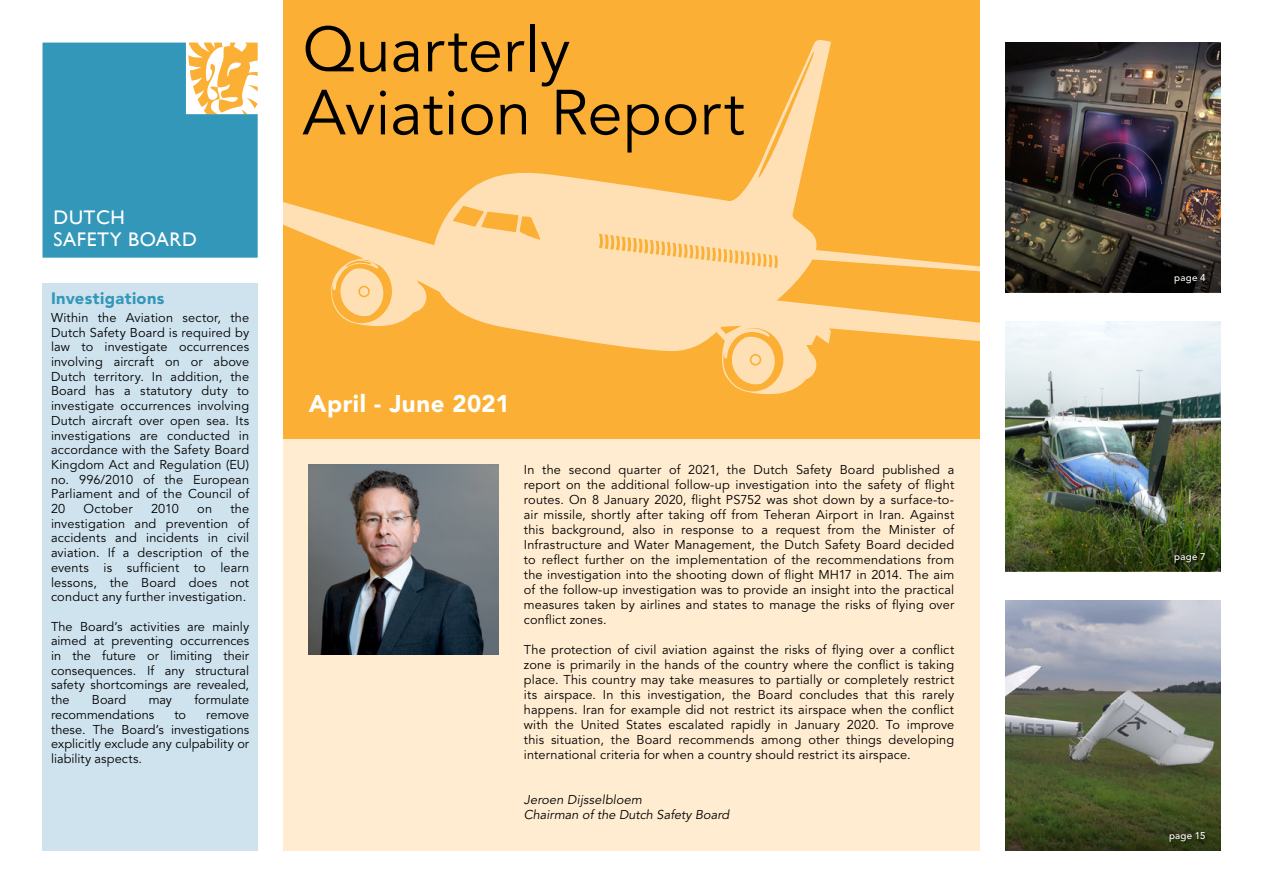
<style>
.page{position:relative;width:1263px;height:893px;background:#fff}
.page>*{position:absolute;margin:0;border:0;box-sizing:border-box;transform-origin:0 0}
.Kop{font:63px/63px "Avenir LT Std";color:#000}
.Kop-2{font:900 24px "Avenir LT Std";letter-spacing:.02em;color:#fff}
.t1{font:19.8px/22px "Gill Sans";letter-spacing:.03em;color:#fff}
.Alex___Tussenkop{font:900 16.5px "Avenir LT Std";letter-spacing:.025em;color:#3397b9}
.Platte_tekst{font:12.75px/14.7px "Avenir LT Std";letter-spacing:.01em;color:#000;text-align:justify}
.OVV_-_Platte_tekst{font:italic 12.75px "Avenir LT Std";color:#000}
.Platte_tekst-2{font:italic 12.75px "Avenir LT Std";letter-spacing:.015em;color:#000}
.Platte_tekst-3{font:500 9.75px "Avenir LT Std";letter-spacing:.025em;color:#fff}
</style>
<div class="page">
<div style="left:283px;top:0;width:697px;height:444px;background:#fbaf34"></div>
<svg style="left:283px;top:40px;width:697px;height:354px"></svg>
<svg style="left:339px;top:268px;width:45px;height:48px"></svg>
<svg style="left:360px;top:287px;width:9px;height:9px"></svg>
<svg style="left:731px;top:337px;width:45px;height:47px"></svg>
<img style="left:1005px;top:321px;width:215px;height:250px">
<div style="left:1171px;top:549px;width:38px;height:18px;background:#000;opacity:.75"></div>
<svg style="left:1005px;top:601px;width:215px;height:249px;background:#757c6f"></svg>
<img style="left:1005px;top:43px;width:215px;height:249px">
<div style="left:1171px;top:270px;width:39px;height:18px;background:#000;opacity:.75"></div>
<div style="left:1166px;top:828px;width:44px;height:18px;background:#000;opacity:.75"></div>
<div style="left:283px;top:439px;width:697px;height:411px;background:#ffecd1"></div>
<div style="left:43px;top:283px;width:215px;height:567px;background:#cfe3ee"></div>
<img style="left:309px;top:465px;width:189px;height:189px">
<svg style="left:43px;top:43px;width:215px;height:215px;background:#499eb5"></svg>
<p class="t1" style="left:54px;top:206px;width:145px">DUTCH<br>SAFETY BOARD</p>
<p class="Alex___Tussenkop" style="left:51px;top:288px;width:115px">Investigations</p>
<p class="Platte_tekst" style="left:51px;top:310px;width:200px">Within the Aviation sector, the Dutch Safety Board is required by law to investigate occurrences involving aircraft on or above Dutch territory. In addition, the Board has a statutory duty to investigate occurrences involving Dutch aircraft over open sea. Its investigations are conducted in accordance with the Safety Board Kingdom Act and Regulation (EU) no. 996/2010 of the European Parliament and of the Council of 20</p>
<p class="Platte_tekst" style="left:51px;top:502px;width:200px;text-indent:179px">the investigation and prevention of accidents and incidents in civil aviation. If a description of the events is sufficient to learn lessons, the Board does not conduct any further investigation.</p>
<p class="Platte_tekst" style="left:51px;top:619px;width:200px">The Board’s activities are mainly aimed at preventing occurrences in the future or limiting their consequences. If any structural safety shortcomings are revealed, the</p>
<p class="Platte_tekst" style="left:84px;top:502px;width:51px">October</p>
<p class="Platte_tekst" style="left:151px;top:502px;width:29px">2010</p>
<p class="Platte_tekst" style="left:197px;top:502px;width:16px">on</p>
<p class="Platte_tekst" style="left:92px;top:693px;width:36px">Board</p>
<p class="Platte_tekst" style="left:149px;top:693px;width:25px">may</p>
<p class="Platte_tekst" style="left:195px;top:693px;width:56px">formulate</p>
<p class="Platte_tekst" style="left:51px;top:707px;width:105px">recommendations</p>
<p class="Platte_tekst" style="left:174px;top:707px;width:13px">to</p>
<p class="Platte_tekst" style="left:51px;top:707px;width:200px;text-indent:155px">remove these. The Board’s investigations explicitly exclude any culpability or liability aspects.</p>
<p class="Kop" style="left:303px;top:20px;width:444px">Quarterly<br>Aviation Report</p>
<p class="Kop-2" style="left:309px;top:389px;width:203px">April - June 2021</p>
<p class="Platte_tekst" style="left:524px;top:462px;width:432px">In the second quarter of 2021, the Dutch Safety Board published a report on the additional follow-up investigation into the safety of flight routes. On 8 January 2020, flight PS752 was shot down by a surface-to&shy;air missile, shortly after taking off from Teheran Airport in Iran. Against this background, also in response to a request from the Minister of Infrastructure and Water Management, the Dutch Safety Board decided to reflect further on the implementation of the recommendations from the investigation into the shooting down of flight MH17 in 2014. The aim of the follow-up investigation was to provide an insight into the practical measures taken by airlines and states to manage the risks of flying over conflict zones.</p>
<p class="Platte_tekst" style="left:524px;top:642px;width:432px">The protection of civil aviation against the risks of flying over a conflict zone is primarily in the hands of the country where the conflict is taking place. This country may take measures to partially or completely restrict its airspace. In this investigation, the Board concludes that this rarely happens. Iran for example did not restrict its airspace when the conflict with the United States escalated rapidly in January 2020. To improve this situation, the Board recommends among other things developing international criteria for when a country should restrict its airspace.</p>
<p class="Platte_tekst-2" style="left:524px;top:792px;width:120px">Jeroen Dijsselbloem</p>
<p class="OVV_-_Platte_tekst" style="left:524px;top:807px;width:207px">Chairman of the Dutch Safety Board</p>
<p class="Platte_tekst-3" style="left:1174px;top:272px;width:33px">page 4</p>
<p class="Platte_tekst-3" style="left:1174px;top:551px;width:33px">page 7</p>
<p class="Platte_tekst-3" style="left:1169px;top:830px;width:38px">page 15</p>
</div>
